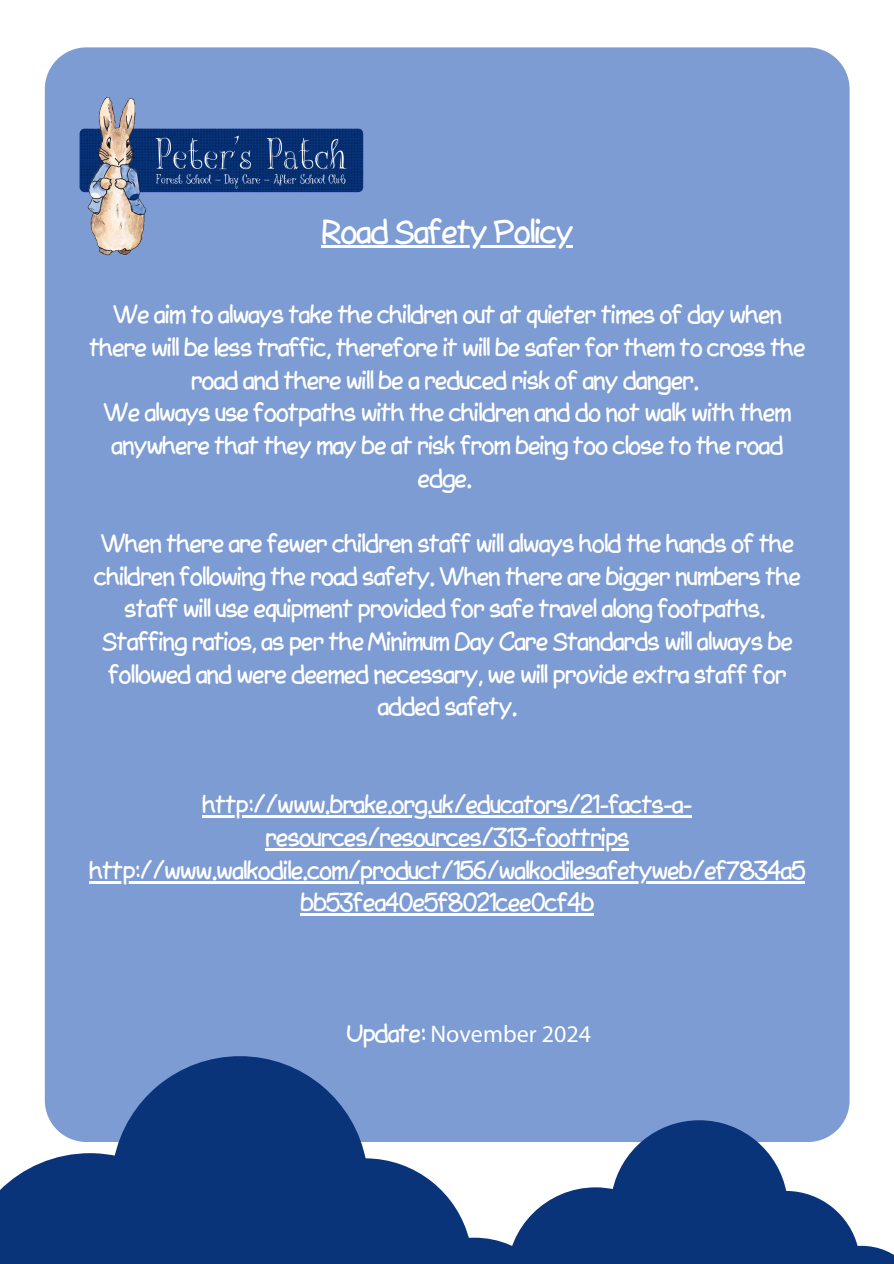
<style>
.page{position:relative;width:894px;height:1264px;background:#fff}
.page>*{position:absolute;margin:0;border:0;box-sizing:border-box;transform-origin:0 0}
.t1{font:31.5px "QD Better Comic Sans Alternates";color:#fff}
.t2{font:24px/32.7px "QD Better Comic Sans Alternates";color:#fff;text-align:center}
.t3{font:24px "Myriad Pro";color:#fff}
.s1{font-family:"QD Better Comic Sans Alternates"}
</style>
<div class="page">
<div style="left:45px;top:47px;width:804px;height:1094px;background:#7d9cd3;border-radius:42px"></div>
<img style="left:79px;top:96px;width:285px;height:160px">
<svg style="left:0;top:1056px;width:506px;height:207px;fill:#09347a"></svg>
<svg style="left:506px;top:1120px;width:387px;height:143px;fill:#09347a"></svg>
<hr style="left:321px;top:245px;width:251px;height:3px;background:#fff">
<hr style="left:202px;top:815px;width:489px;height:2px;background:#fff">
<hr style="left:265px;top:848px;width:364px;height:2px;background:#fff">
<hr style="left:89px;top:881px;width:715px;height:2px;background:#fff">
<hr style="left:300px;top:913px;width:293px;height:2px;background:#fff">
<p class="t1" style="left:321px;top:216px;width:253px">Road Safety Policy</p>
<p class="t2" style="left:89px;top:300px;width:717px">We aim to always take the children out at quieter times of day when there will be less traffic, therefore it will be safer for them to cross the road and there will be a reduced risk of any danger.</p>
<p class="t2" style="left:104px;top:398px;width:688px">We always use footpaths with the children and do not walk with them anywhere that they may be at risk from being too close to the road edge.</p>
<p class="t2" style="left:94px;top:528px;width:707px">When there are fewer children staff will always hold the hands of the children following the road safety. When there are bigger numbers the staff will use equipment provided for safe travel along footpaths.</p>
<p class="t2" style="left:102px;top:626px;width:691px">Staffing ratios, as per the Minimum Day Care Standards will always be followed and were deemed necessary, we will provide extra staff for added safety.</p>
<p class="t2" style="left:202px;top:789px;width:490px">http://www.brake.org.uk/educators/21-facts-a&shy;resources/resources/313-foottrips</p>
<p class="t2" style="left:89px;top:855px;width:717px">http://www.walkodile.com/product/156/walkodilesafetyweb/ef7834a5 bb53fea40e5f8021cee0cf4b</p>
<p class="t3" style="left:347px;top:1019px;width:246px"><span class="s1">Update:</span> November 2024</p>
</div>
